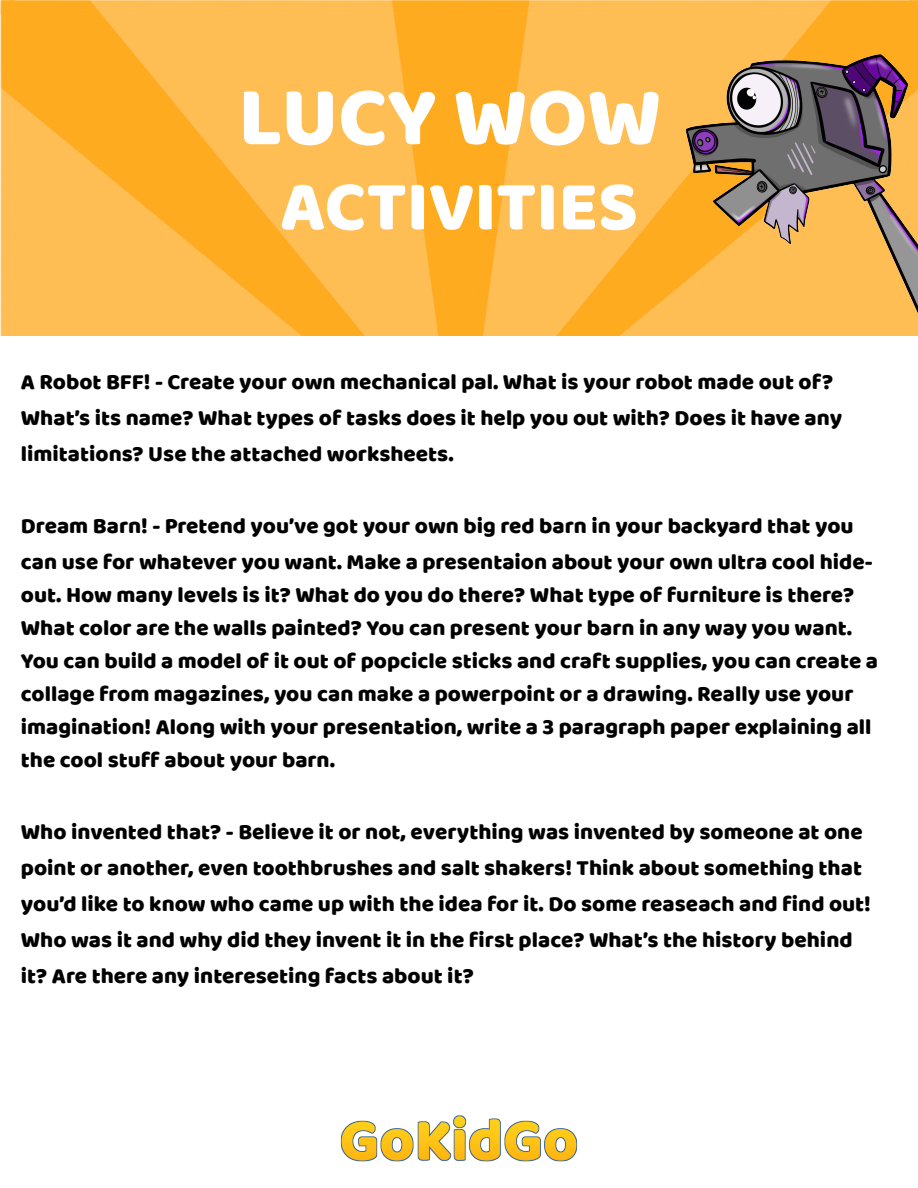
<style>
.page{position:relative;width:918px;height:1188px;background:#fff}
.page>*{position:absolute;margin:0;border:0;box-sizing:border-box;transform-origin:0 0}
.t1{font:85.5px "Baloo";color:#fff}
.t2{font:72px "Baloo";color:#fff}
.t3{font:22.5px/36px "Baloo";color:#000}
</style>
<div class="page">
<img style="left:0;top:0;width:918px;height:335px">
<img style="left:340px;top:1115px;width:238px;height:47px">
<img style="left:668px;top:12px;width:250px;height:318px">
<h1 class="t1" style="left:238px;top:64px;width:424px">LUCY WOW</h1>
<h2 class="t2" style="left:280px;top:162px;width:359px">ACTIVITIES</h2>
<p class="t3" style="left:21px;top:364px;width:823px">A Robot BFF! - Create your own mechanical pal. What is your robot made out of?<br>What’s its name? What types of tasks does it help you out with? Does it have any limitations? Use the attached worksheets.</p>
<p class="t3" style="left:21px;top:508px;width:853px">Dream Barn! - Pretend you’ve got your own big red barn in your backyard that you can use for whatever you want. Make a presentaion about your own ultra cool hide-</p>
<p class="t3" style="left:21px;top:578px;width:859px;line-height:33px">out. How many levels is it? What do you do there? What type of furniture is there?<br>What color are the walls painted? You can present your barn in any way you want.<br>You can build a model of it out of popcicle sticks and craft supplies, you can create a collage from magazines, you can make a powerpoint or a drawing. Really use your imagination! Along with your presentation, write a 3 paragraph paper explaining all the cool stuff about your barn.</p>
<p class="t3" style="left:21px;top:814px;width:852px">Who invented that? - Believe it or not, everything was invented by someone at one point or another, even toothbrushes and salt shakers! Think about something that you’d like to know who came up with the idea for it. Do some reaseach and find out!<br>Who was it and why did they invent it in the first place? What’s the history behind it? Are there any intereseting facts about it?</p>
</div>
